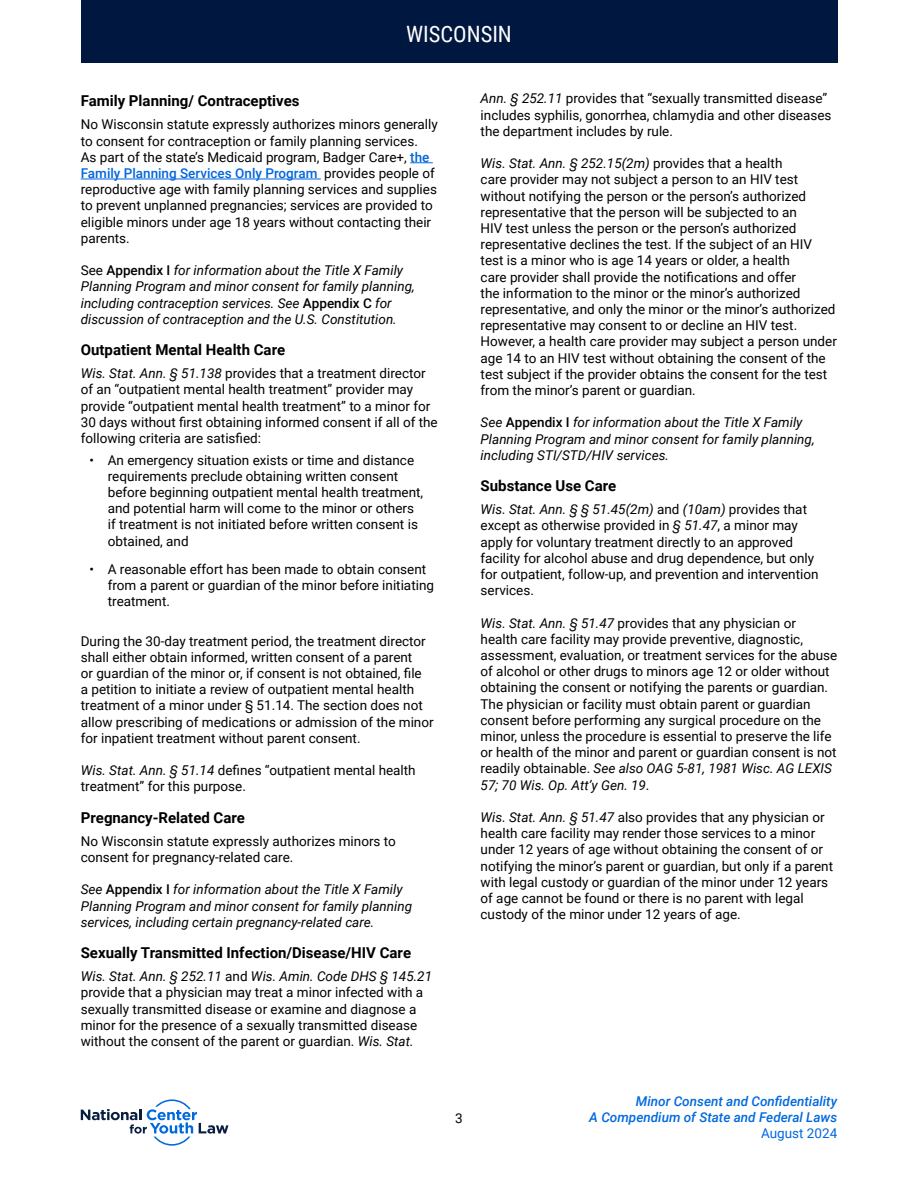
<style>
.page{position:relative;width:918px;height:1188px;background:#fff}
.page>*{position:absolute;margin:0;border:0;box-sizing:border-box;transform-origin:0 0}
.t1{font:22.5px "Roboto Condensed";color:#fff}
.t2{font:700 15px "Roboto";color:#000}
.t3{font:13.5px/16.2px "Roboto";color:#000}
.t4{font:italic 13.5px/16.2px "Roboto";color:#000}
.t5{font:italic 500 13.5px/16.2px "Roboto";color:#0069de;text-align:right}
.t6{font:13.5px "Roboto";color:#0069de}
.s1{font-weight:500;color:#0066de}
.s2{font-style:normal}
.s3{font-weight:500;font-style:normal}
.s4{font-style:italic}
</style>
<div class="page">
<svg style="left:81px;top:1099px;width:147px;height:47px"></svg>
<div style="left:81px;top:0;width:756px;height:62px;background:#001740"></div>
<svg style="left:410px;top:162px;width:23px;height:1px"></svg>
<hr style="left:81px;top:179px;width:240px;height:1px;background:#0066de">
<h1 class="t1" style="left:406px;top:18px;width:107px">WISCONSIN</h1>
<p class="t2" style="left:81px;top:91px;width:220px">Family Planning/ Contraceptives</p>
<p class="t3" style="left:81px;top:116px;width:359px">No Wisconsin statute expressly authorizes minors generally to consent for contraception or family planning services.<br>As part of the state’s Medicaid program, Badger Care+, <span class="s1">the Family Planning Services Only Program</span> provides people of reproductive age with family planning services and supplies to prevent unplanned pregnancies; services are provided to eligible minors under age 18 years without contacting their parents.</p>
<p class="t4" style="left:81px;top:262px;width:336px"><span class="s2">See</span> <span class="s3">Appendix I</span> for information about the Title X Family Planning Program and minor consent for family planning, including contraception services. See <span class="s3">Appendix C</span> for discussion of contraception and the U.S. Constitution.</p>
<p class="t2" style="left:81px;top:339px;width:206px">Outpatient Mental Health Care</p>
<p class="t3" style="left:81px;top:365px;width:358px"><span class="s4">Wis. Stat. Ann. § 51.138</span> provides that a treatment director of an “outpatient mental health treatment” provider may provide “outpatient mental health treatment” to a minor for 30 days without first obtaining informed consent if all of the following criteria are satisfied:</p>
<p class="t3" style="left:108px;top:451px;width:317px;text-indent:-18px">• An emergency situation exists or time and distance requirements preclude obtaining written consent before beginning outpatient mental health treatment, and potential harm will come to the minor or others if treatment is not initiated before written consent is obtained, and</p>
<p class="t3" style="left:108px;top:561px;width:328px;text-indent:-18px">• A reasonable effort has been made to obtain consent from a parent or guardian of the minor before initiating treatment.</p>
<p class="t3" style="left:81px;top:632px;width:354px">During the 30-day treatment period, the treatment director shall either obtain informed, written consent of a parent<br>or guardian of the minor or, if consent is not obtained, file<br>a petition to initiate a review of outpatient mental health treatment of a minor under § 51.14. The section does not allow prescribing of medications or admission of the minor for inpatient treatment without parent consent.</p>
<p class="t3" style="left:81px;top:762px;width:336px"><span class="s4">Wis. Stat. Ann. § 51.14</span> defines “outpatient mental health treatment” for this purpose.</p>
<p class="t2" style="left:81px;top:807px;width:166px">Pregnancy-Related Care</p>
<p class="t3" style="left:81px;top:832px;width:317px">No Wisconsin statute expressly authorizes minors to consent for pregnancy-related care.</p>
<p class="t4" style="left:81px;top:881px;width:333px">See <span class="s3">Appendix I</span> for information about the Title X Family<br>Planning Program and minor consent for family planning services, including certain pregnancy-related care.</p>
<p class="t2" style="left:81px;top:942px;width:332px">Sexually Transmitted Infection/Disease/HIV Care</p>
<p class="t3" style="left:81px;top:968px;width:353px"><span class="s4">Wis. Stat. Ann. § 252.11</span> and <span class="s4">Wis. Amin. Code DHS § 145.21 </span>provide that a physician may treat a minor infected with a sexually transmitted disease or examine and diagnose a minor for the presence of a sexually transmitted disease without the consent of the parent or guardian. <span class="s4">Wis. Stat.</span></p>
<p class="t3" style="left:481px;top:90px;width:352px"><span class="s4">Ann. § 252.11</span> provides that “sexually transmitted disease” includes syphilis, gonorrhea, chlamydia and other diseases the department includes by rule.</p>
<p class="t3" style="left:481px;top:155px;width:358px"><span class="s4">Wis. Stat. Ann. § 252.15(2m)</span> provides that a health<br>care provider may not subject a person to an HIV test without notifying the person or the person’s authorized representative that the person will be subjected to an<br>HIV test unless the person or the person’s authorized representative declines the test. If the subject of an HIV test is a minor who is age 14 years or older, a health<br>care provider shall provide the notifications and offer<br>the information to the minor or the minor’s authorized representative, and only the minor or the minor’s authorized representative may consent to or decline an HIV test.<br>However, a health care provider may subject a person under age 14 to an HIV test without obtaining the consent of the test subject if the provider obtains the consent for the test from the minor’s parent or guardian.</p>
<p class="t4" style="left:481px;top:414px;width:336px">See <span class="s3">Appendix I</span> for information about the Title X Family<br>Planning Program and minor consent for family planning, including STI/STD/HIV services.</p>
<p class="t2" style="left:481px;top:475px;width:137px">Substance Use Care</p>
<p class="t3" style="left:481px;top:501px;width:339px"><span class="s4">Wis. Stat. Ann. § § 51.45(2m)</span> and <span class="s4">(10am)</span> provides that except as otherwise provided in <span class="s4">§ 51.47</span>, a minor may apply for voluntary treatment directly to an approved facility for alcohol abuse and drug dependence, but only for outpatient, follow-up, and prevention and intervention services.</p>
<p class="t3" style="left:481px;top:614px;width:358px"><span class="s4">Wis. Stat. Ann. § 51.47</span> provides that any physician or<br>health care facility may provide preventive, diagnostic, assessment, evaluation, or treatment services for the abuse of alcohol or other drugs to minors age 12 or older without obtaining the consent or notifying the parents or guardian.<br>The physician or facility must obtain parent or guardian consent before performing any surgical procedure on the minor, unless the procedure is essential to preserve the life or health of the minor and parent or guardian consent is not readily obtainable. <span class="s4">See also OAG 5-81, 1981 Wisc. AG LEXIS 57; 70 Wis. Op. Att’y Gen. 19</span>.</p>
<p class="t3" style="left:481px;top:809px;width:354px"><span class="s4">Wis. Stat. Ann. § 51.47</span> also provides that any physician or health care facility may render those services to a minor under 12 years of age without obtaining the consent of or notifying the minor’s parent or guardian, but only if a parent with legal custody or guardian of the minor under 12 years of age cannot be found or there is no parent with legal custody of the minor under 12 years of age.</p>
<p class="t3" style="left:455px;top:1110px;width:9px">3</p>
<p class="t5" style="left:589px;top:1093px;width:250px">Minor Consent and Confidentiality<br>A Compendium of State and Federal Laws</p>
<p class="t6" style="left:761px;top:1124px;width:78px">August 2024</p>
</div>
